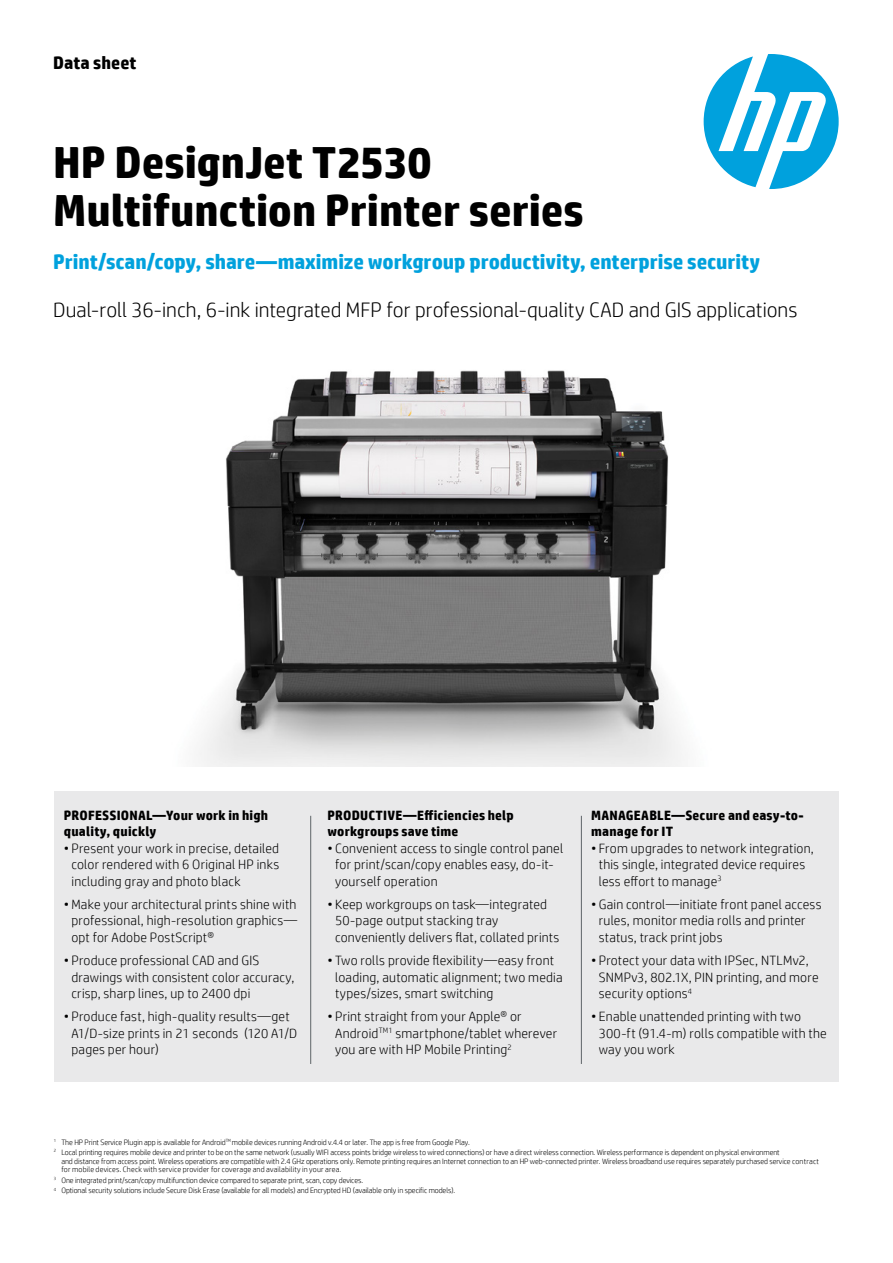
<style>
.page{position:relative;width:893px;height:1263px;background:#fff}
.page>*{position:absolute;margin:0;border:0;box-sizing:border-box;transform-origin:0 0}
.t1{font:700 45px/48px "HP Simplified";color:#000}
.t2{font:300 21px "HP Simplified";color:#000}
.t3{font:700 21px "HP Simplified";color:#00a1dd}
.t4{font:700 18px "HP Simplified";color:#000}
.t5{font:300 13.5px/16.5px "HP Simplified";letter-spacing:.015em;color:#000}
.t6{font:700 13.5px/16.5px "HP Simplified";letter-spacing:.015em;color:#000}
.t7{font:300 7.8px/10.2px "HP Simplified";letter-spacing:-.01em;color:#000}
</style>
<div class="page">
<img style="left:199px;top:370px;width:483px;height:396px">
<div style="left:54px;top:791px;width:785px;height:291px;background:#e6e7e8"></div>
<hr style="left:310px;top:816px;width:1px;height:248px;background:#5e6468">
<hr style="left:581px;top:816px;width:1px;height:248px;background:#5e6468">
<svg style="left:704px;top:54px;width:135px;height:135px"></svg>
<h3 class="t4" style="left:53px;top:51px;width:85px">Data sheet</h3>
<h1 class="t1" style="left:53px;top:139px;width:532px">HP DesignJet T2530<br>Multifunction Printer series</h1>
<h2 class="t3" style="left:53px;top:248px;width:709px">Print/scan/copy, share—maximize workgroup productivity, enterprise security</h2>
<h2 class="t2" style="left:53px;top:296px;width:746px">Dual-roll 36-inch, 6-ink integrated MFP for professional-quality CAD and GIS applications</h2>
<p class="t6" style="left:64px;top:807px;width:206px">PROFESSIONAL—Your work in high quality, quickly</p>
<p class="t5" style="left:71px;top:839px;width:209px;text-align:justify;text-indent:-8px">• Present your work in precise, detailed color rendered with 6 Original HP inks including gray and photo black</p>
<p class="t5" style="left:71px;top:895px;width:227px;text-align:justify;text-indent:-8px">•Make your architectural prints shine with professional, high-resolution graphics— opt for Adobe PostScript®</p>
<p class="t5" style="left:71px;top:952px;width:224px;text-indent:-8px">• Produce professional CAD and GIS drawings with consistent color accuracy, crisp, sharp lines, up to 2400 dpi</p>
<p class="t5" style="left:71px;top:1008px;width:227px;text-indent:-8px">• Produce fast, high-quality results—get<br>A1/D-size prints in 21 seconds (120 A1/D pages per hour)</p>
<p class="t6" style="left:328px;top:807px;width:188px">PRODUCTIVE—Efficiencies help workgroups save time</p>
<p class="t5" style="left:335px;top:839px;width:230px;text-indent:-8px">• Convenient access to single control panel for print/scan/copy enables easy, do-it&shy;yourself operation</p>
<p class="t5" style="left:335px;top:895px;width:226px;text-indent:-8px">• Keep workgroups on task—integrated<br>50-page output stacking tray conveniently delivers flat, collated prints</p>
<p class="t5" style="left:335px;top:952px;width:229px;text-indent:-8px">• Two rolls provide flexibility—easy front loading, automatic alignment; two media types/sizes, smart switching</p>
<p class="t5" style="left:335px;top:1008px;width:224px;text-indent:-8px">• Print straight from your Apple® or<br>Android<sup>TM1</sup> smartphone/tablet wherever you are with HP Mobile Printing<sup>2</sup></p>
<p class="t6" style="left:591px;top:807px;width:214px">MANAGEABLE—Secure and easy-to&shy;manage for IT</p>
<p class="t5" style="left:599px;top:839px;width:217px;text-indent:-8px">• From upgrades to network integration, this single, integrated device requires less effort to manage<sup>3</sup></p>
<p class="t5" style="left:599px;top:895px;width:224px;text-indent:-8px">• Gain control—initiate front panel access rules, monitor media rolls and printer status, track print jobs</p>
<p class="t5" style="left:599px;top:952px;width:221px;text-indent:-8px">• Protect your data with IPSec, NTLMv2,<br>SNMPv3, 802.1X, PIN printing, and more security options<sup>4</sup></p>
<p class="t5" style="left:599px;top:1008px;width:230px;text-indent:-8px">• Enable unattended printing with two<br>300-ft (91.4-m) rolls compatible with the way you work</p>
<p class="t7" style="left:54px;top:1136px;width:727px"><sup>1</sup> The HP Print Service Plugin app is available for Android<sup>TM</sup> mobile devices running Android v.4.4 or later. The app is free from Google Play.<br><sup>2</sup> Local printing requires mobile device and printer to be on the same network (usually WIFI access points bridge wireless to wired connections) or have a direct wireless connection. Wireless performance is dependent on physical environment</p>
<p class="t7" style="left:61px;top:1157px;width:759px;line-height:8.2px">and distance from access point. Wireless operations are compatible with 2.4 GHz operations only. Remote printing requires an Internet connection to an HP web-connected printer. Wireless broadband use requires separately purchased service contract for mobile devices. Check with service provider for coverage and availability in your area.</p>
<p class="t7" style="left:54px;top:1175px;width:403px"><sup>3</sup> One integrated print/scan/copy multifunction device compared to separate print, scan, copy devices.<br><sup>4</sup> Optional security solutions include Secure Disk Erase (available for all models) and Encrypted HD (available only in specific models).</p>
</div>
